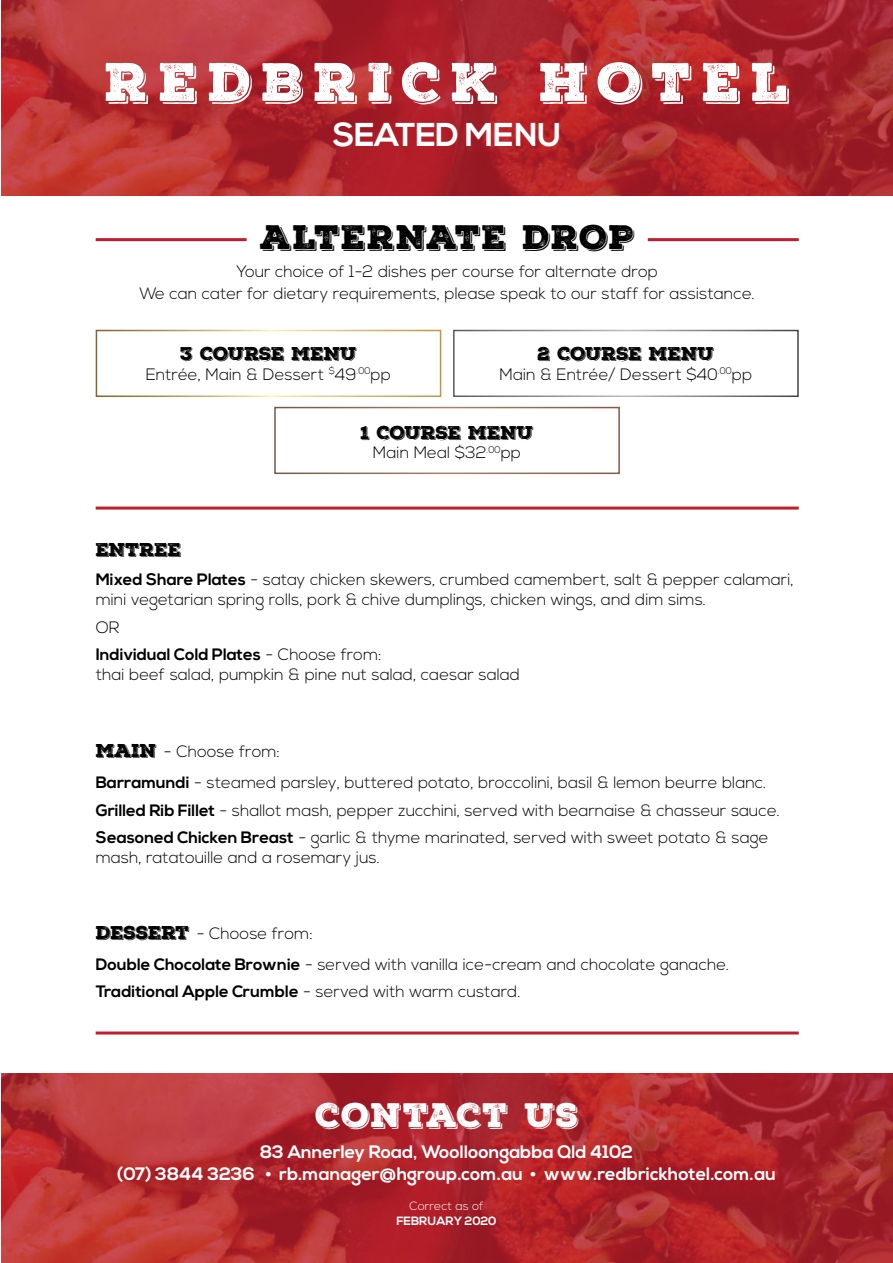
<style>
.page{position:relative;width:893px;height:1263px;background:#fff}
.page>*{position:absolute;margin:0;border:0;box-sizing:border-box;transform-origin:0 0}
.t1{font:52.5px "Nexa Rust Slab Black Shadow 01";letter-spacing:.19em;color:#fff}
.t2{font:33px "Nexa Rust Slab Black Shadow 01";letter-spacing:.03em;color:#000}
.t3{font:700 33px "Nexa";letter-spacing:-.01em;color:#fff}
.t4{font:33px "Nexa Rust Slab Black Shadow 01";letter-spacing:.03em;color:#fff}
.t5{font:700 18px/21.6px "Nexa";color:#fff;text-align:center}
.t6{font:18px "Nexa Rust Slab Black Shadow 01";letter-spacing:-.01em;color:#000}
.t7{font:300 16.5px/27.3px "Nexa";color:#000}
.t8{font:700 16.5px/27.3px "Nexa";color:#000}
.t9{font:700 12px "Nexa";color:#fff}
.t10{font:300 12px "Nexa";color:#fff}
.s1{font-weight:700}
.s2{font-weight:300}
.s3{font-family:"Nexa Rust Slab Black Shadow 01";font-weight:400;font-size:18px}
</style>
<div class="page">
<svg style="left:2px;top:0;width:891px;height:196px;background:#b12a2f"></svg>
<svg style="left:2px;top:1074px;width:891px;height:189px;background:#b12a2f"></svg>
<hr style="left:96px;top:238px;width:151px;height:3px;background:#be1e2d">
<hr style="left:96px;top:507px;width:703px;height:3px;background:#be1e2d">
<hr style="left:96px;top:1031px;width:703px;height:3px;background:#be1e2d">
<hr style="left:648px;top:238px;width:151px;height:3px;background:#be1e2d">
<div style="left:96px;top:330px;width:345px;height:67px;border:2px solid #fff"></div>
<div style="left:453px;top:330px;width:346px;height:67px;border:2px solid #fff"></div>
<div style="left:274px;top:407px;width:346px;height:67px;border:2px solid #fff"></div>
<h1 class="t1" style="left:105px;top:46px;width:686px">REDBRICK HOTEL</h1>
<h2 class="t3" style="left:333px;top:115px;width:231px">SEATED MENU</h2>
<h2 class="t2" style="left:260px;top:214px;width:376px">ALTERNATE DROP</h2>
<p class="t7" style="left:139px;top:261px;width:617px;line-height:21.6px;text-align:center">Your choice of 1-2 dishes per course for alternate drop<br>We can cater for dietary requirements, please speak to our staff for assistance.</p>
<p class="t6" style="left:180px;top:341px;width:178px">3 COURSE MENU</p>
<p class="t7" style="left:146px;top:361px;width:247px">Entrée, Main &amp; Dessert <sup>$</sup>49<sup>.00</sup>pp</p>
<p class="t6" style="left:538px;top:341px;width:178px">2 COURSE MENU</p>
<p class="t7" style="left:499px;top:361px;width:255px">Main &amp; Entrée/ Dessert $40<sup>.00</sup>pp</p>
<p class="t6" style="left:96px;top:538px;width:87px">ENTREE</p>
<p class="t6" style="left:361px;top:420px;width:174px">1 COURSE MENU</p>
<p class="t7" style="left:373px;top:440px;width:150px">Main Meal $32<sup>.00</sup>pp</p>
<p class="t7" style="left:96px;top:571px;width:699px;line-height:19.8px"><span class="s1">Mixed Share Plates</span> - satay chicken skewers, crumbed camembert, salt &amp; pepper calamari, mini vegetarian spring rolls, pork &amp; chive dumplings, chicken wings, and dim sims.</p>
<p class="t8" style="left:96px;top:614px;width:287px"><span class="s2">OR<br></span>Individual Cold Plates <span class="s2">- Choose from:</span></p>
<p class="t7" style="left:96px;top:661px;width:426px">thai beef salad, pumpkin &amp; pine nut salad, caesar salad</p>
<p class="t7" style="left:96px;top:739px;width:186px"><span class="s3">MAIN</span> - Choose from:</p>
<p class="t7" style="left:96px;top:770px;width:686px"><span class="s1">Barramundi</span> - steamed parsley, buttered potato, broccolini, basil &amp; lemon beurre blanc.<br><span class="s1">Grilled Rib Fillet</span> - shallot mash, pepper zucchini, served with bearnaise &amp; chasseur sauce.<br><span class="s1">Seasoned Chicken Breast</span> - garlic &amp; thyme marinated, served with sweet potato &amp; sage</p>
<p class="t7" style="left:96px;top:844px;width:286px">mash, ratatouille and a rosemary jus.</p>
<p class="t7" style="left:96px;top:920px;width:219px"><span class="s3">DESSERT</span> - Choose from:</p>
<p class="t7" style="left:96px;top:951px;width:635px"><span class="s1">Double Chocolate Brownie</span> - served with vanilla ice-cream and chocolate ganache.<br><span class="s1">Traditional Apple Crumble</span> - served with warm custard.</p>
<h2 class="t4" style="left:316px;top:1092px;width:265px">CONTACT US</h2>
<p class="t5" style="left:117px;top:1142px;width:660px">83 Annerley Road, Woolloongabba Qld 4102<br>(07) 3844 3236 • rb.manager@hgroup.com.au • www.redbrickhotel.com.au</p>
<p class="t10" style="left:409px;top:1199px;width:76px">Correct as of</p>
<p class="t9" style="left:396px;top:1214px;width:102px">FEBRUARY 2020</p>
</div>
